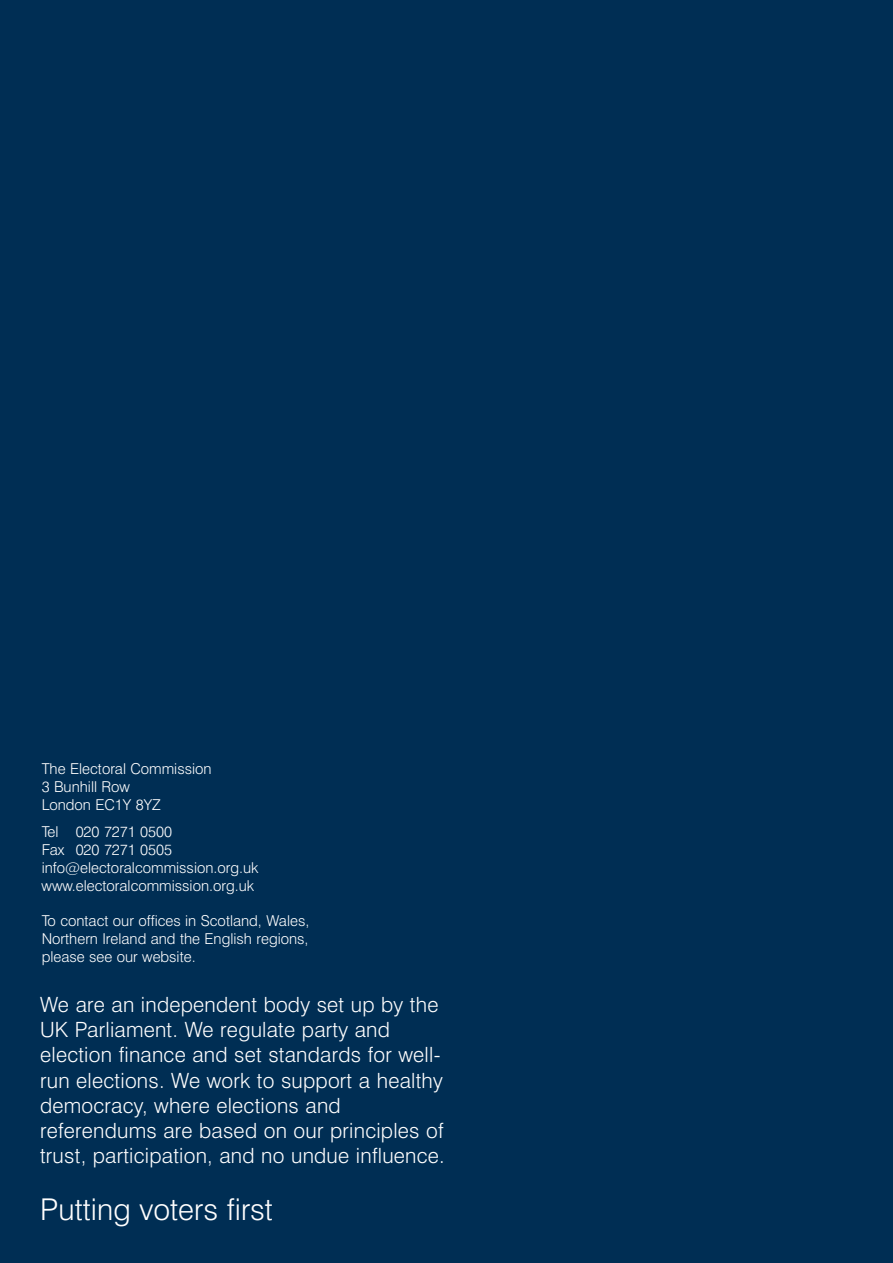
<style>
.page{position:relative;width:893px;height:1263px;background:#002e54}
.page>*{position:absolute;margin:0;border:0;box-sizing:border-box;transform-origin:0 0}
.t1{font:300 30px "Swiss 721 BT";color:#fff}
.t2{font:300 21px/25.2px "Swiss 721 BT";letter-spacing:.01em;color:#fff}
.t3{font:300 15px/18px "Swiss 721 BT";color:#fff}
</style>
<div class="page">
<p class="t3" style="left:42px;top:761px;width:172px">The Electoral Commission<br>3 Bunhill Row<br>London EC1Y 8YZ</p>
<p class="t3" style="left:42px;top:824px;width:218px">Tel 020 7271 0500<br>Fax 020 7271 0505 info@electoralcommission.org.uk www.electoralcommission.org.uk</p>
<p class="t3" style="left:42px;top:913px;width:269px;text-align:justify">To contact our offices in Scotland, Wales, Northern Ireland and the English regions, please see our website.</p>
<p class="t2" style="left:40px;top:994px;width:406px">We are an independent body set up by the UK Parliament. We regulate party and election finance and set standards for well&shy;run elections. We work to support a healthy democracy, where elections and referendums are based on our principles of trust, participation, and no undue influence.</p>
<h1 class="t1" style="left:40px;top:1198px;width:234px">Putting voters first</h1>
</div>
